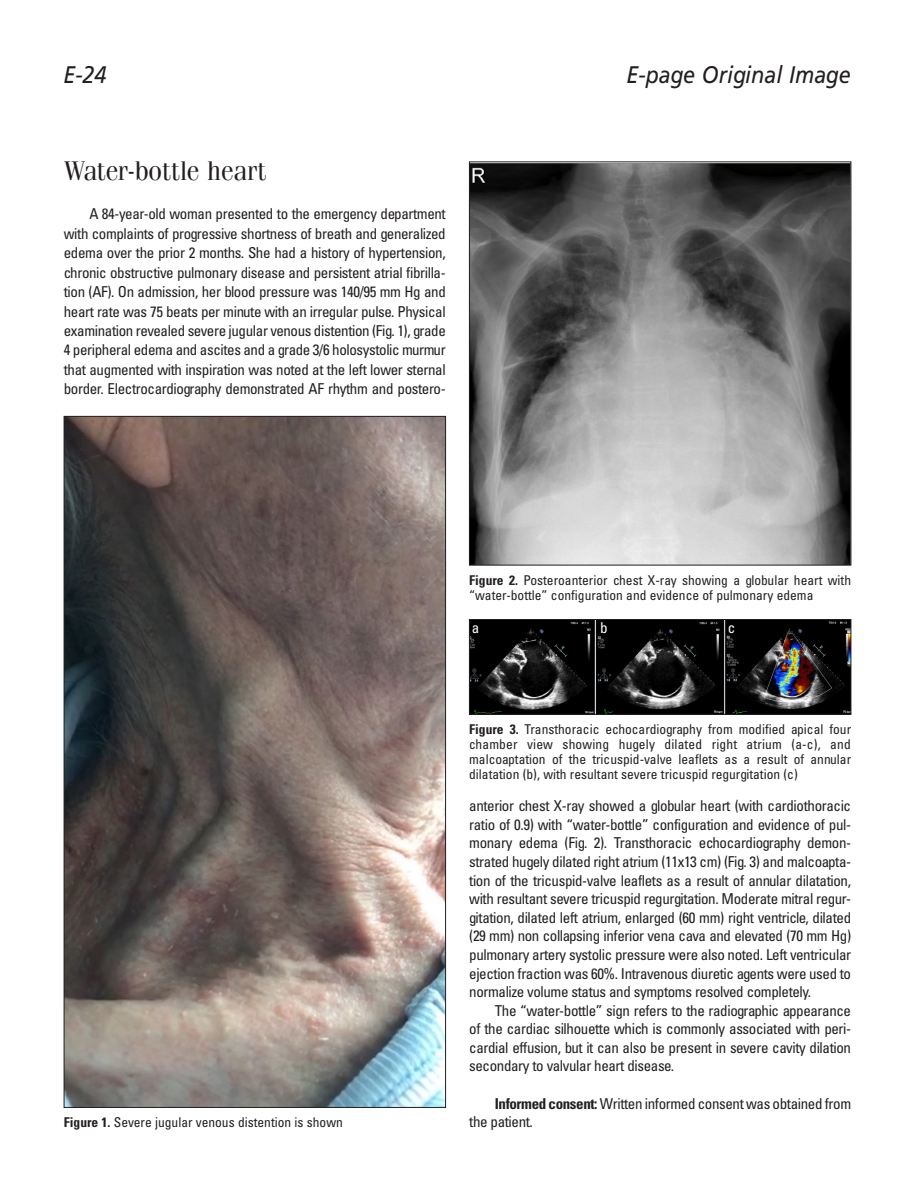
<style>
.page{position:relative;width:915px;height:1191px;background:#fff}
.page>*{position:absolute;margin:0;border:0;box-sizing:border-box;transform-origin:0 0}
.t1{font:27px "Fenice Tr";color:#231f20}
.t2{font:24px "Frutiger Italic Tr";color:#231f20;scale:.9 1}
.t3{font:15px/18.6px "Univers Condensed Tr";letter-spacing:-.025em;color:#231f20;text-align:justify}
.t4{font:15px "Univers Condensed Tr";color:#fff}
.t5{font:13.5px/15px "Univers Condensed Tr";color:#231f20}
.s1{font-family:"Univers Cond Bd Tr"}
</style>
<div class="page">
<img style="left:66px;top:418px;width:377px;height:687px">
<img style="left:471px;top:164px;width:377px;height:399px">
<div style="left:469px;top:162px;width:381px;height:403px;border:1px solid #231f20"></div>
<img style="left:471px;top:621px;width:377px;height:91px">
<div style="left:469px;top:619px;width:381px;height:95px;border:1px solid #231f20"></div>
<p class="t2" style="left:63px;top:61px;width:50px">E-24</p>
<p class="t2" style="left:626px;top:61px;width:250px">E-page Original Image</p>
<p class="t1" style="left:64px;top:155px;width:204px">Water-bottle heart</p>
<p class="t3" style="left:64px;top:204px;width:383px;line-height:19.5px;text-indent:26px">A 84-year-old woman presented to the emergency department with complaints of progressive shortness of breath and generalized edema over the prior 2 months. She had a history of hypertension, chronic obstructive pulmonary disease and persistent atrial fibrilla&shy;tion (AF). On admission, her blood pressure was 140/95 mm Hg and heart rate was 75 beats per minute with an irregular pulse. Physical examination revealed severe jugular venous distention (Fig. 1), grade 4 peripheral edema and ascites and a grade 3/6 holosystolic murmur that augmented with inspiration was noted at the left lower sternal border. Electrocardiography demonstrated AF rhythm and postero-</p>
<p class="t5" style="left:469px;top:572px;width:383px"><span class="s1">Figure 2.</span> Posteroanterior chest X-ray showing a globular heart with “water-bottle” configuration and evidence of pulmonary edema</p>
<p class="t4" style="left:471px;top:618px;width:9px">a</p>
<p class="t4" style="left:600px;top:618px;width:9px">b</p>
<p class="t4" style="left:727px;top:618px;width:9px">c</p>
<p class="t5" style="left:469px;top:721px;width:383px;text-align:justify"><span class="s1">Figure 3.</span> Transthoracic echocardiography from modified apical four chamber view showing hugely dilated right atrium (a-c), and malcoaptation of the tricuspid-valve leaflets as a result of annular dilatation (b), with resultant severe tricuspid regurgitation (c)</p>
<p class="t3" style="left:469px;top:796px;width:383px">anterior chest X-ray showed a globular heart (with cardiothoracic ratio of 0.9) with “water-bottle” configuration and evidence of pul&shy;monary edema (Fig. 2). Transthoracic echocardiography demon&shy;strated hugely dilated right atrium (11x13 cm) (Fig. 3) and malcoapta&shy;tion of the tricuspid-valve leaflets as a result of annular dilatation, with resultant severe tricuspid regurgitation. Moderate mitral regur&shy;gitation, dilated left atrium, enlarged (60 mm) right ventricle, dilated (29 mm) non collapsing inferior vena cava and elevated (70 mm Hg) pulmonary artery systolic pressure were also noted. Left ventricular ejection fraction was 60%. Intravenous diuretic agents were used to normalize volume status and symptoms resolved completely.</p>
<p class="t3" style="left:469px;top:1000px;width:383px;text-indent:26px">The “water-bottle” sign refers to the radiographic appearance of the cardiac silhouette which is commonly associated with peri&shy;cardial effusion, but it can also be present in severe cavity dilation secondary to valvular heart disease.</p>
<p class="t3" style="left:494px;top:1093px;width:358px"><span class="s1">Informed consent:</span> Written informed consent was obtained from</p>
<p class="t5" style="left:64px;top:1114px;width:280px"><span class="s1">Figure 1.</span> Severe jugular venous distention is shown</p>
<p class="t3" style="left:469px;top:1112px;width:65px">the patient.</p>
</div>
